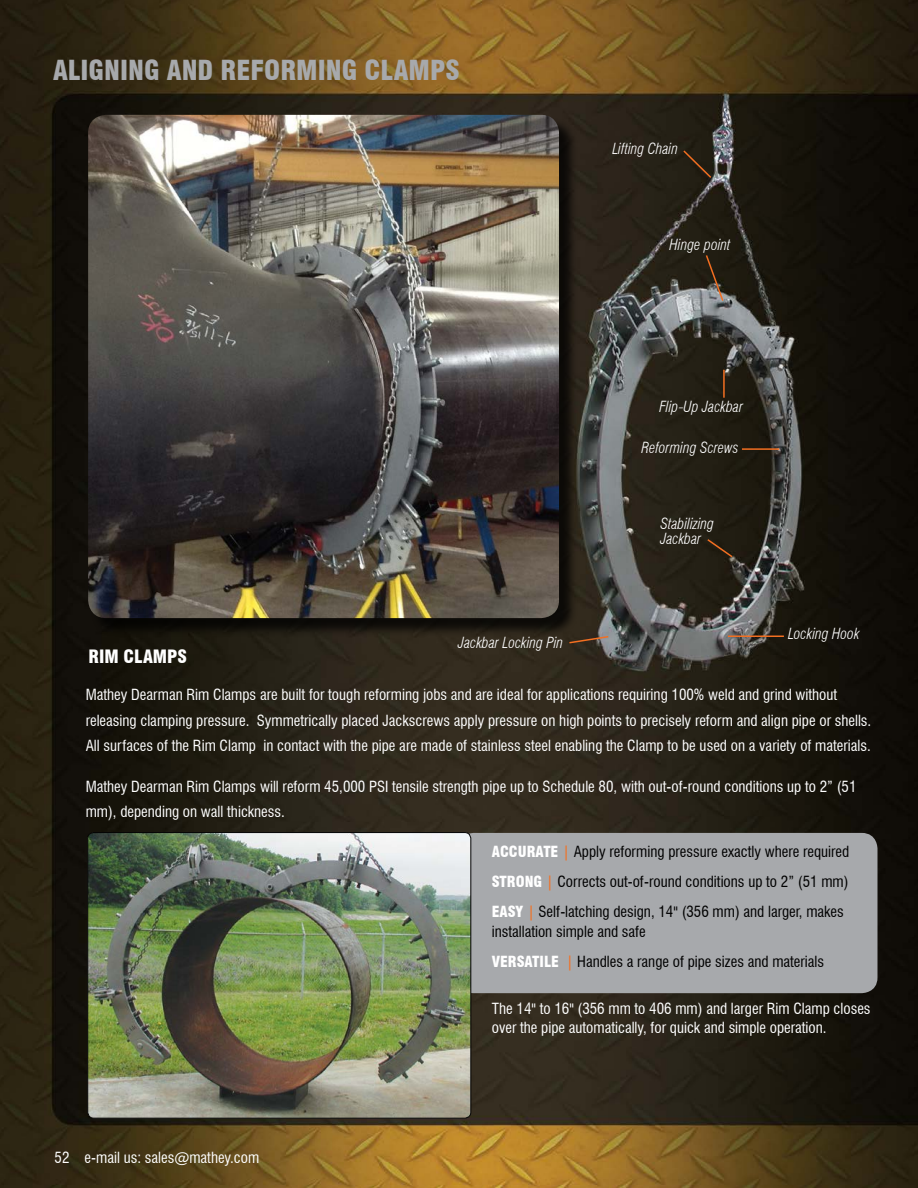
<style>
.page{position:relative;width:918px;height:1188px;background:#fff}
.page>*{position:absolute;margin:0;border:0;box-sizing:border-box;transform-origin:0 0}
.t1{font:900 condensed 27px "Swiss 721 BT";color:#a7a9ac}
.t2{font:900 condensed 18px "Swiss 721 BT";color:#fff}
.t3{font:condensed 15px/25.5px "Swiss 721 BT";color:#fff}
.t4{font:condensed 15px/30px "Swiss 721 BT";color:#000;text-align:justify}
.t5{font:italic 300 condensed 15px/15px "Swiss 721 BT";color:#fff}
.s1{font-weight:900;color:#fff}
.s2{color:#f36f21}
</style>
<div class="page">
<img style="left:0;top:0;width:918px;height:1188px">
<div style="left:90px;top:117px;width:488px;height:520px;background:#000;opacity:.75"></div>
<img style="left:88px;top:115px;width:471px;height:503px">
<div style="left:458px;top:833px;width:420px;height:160px;background:#a7a9ac;border-radius:16px"></div>
<img style="left:88px;top:833px;width:383px;height:285px">
<div style="left:87px;top:832px;width:384px;height:287px;border:1px solid #000;border-radius:6px"></div>
<svg style="left:682px;top:149px;width:31px;height:30px"></svg>
<svg style="left:706px;top:538px;width:28px;height:21px"></svg>
<hr style="left:728px;top:636px;width:56px;height:1px;background:#f36f21">
<hr style="left:723px;top:370px;width:2px;height:28px;background:#f36f21">
<svg style="left:705px;top:254px;width:20px;height:49px"></svg>
<hr style="left:742px;top:448px;width:37px;height:2px;background:#f36f21">
<svg style="left:568px;top:635px;width:42px;height:9px"></svg>
<h1 class="t1" style="left:53px;top:54px;width:408px">ALIGNING AND REFORMING CLAMPS</h1>
<p class="t5" style="left:612px;top:141px;width:67px">Lifting Chain</p>
<p class="t5" style="left:670px;top:237px;width:62px">Hinge point</p>
<p class="t2" style="left:88px;top:646px;width:100px">RIM CLAMPS</p>
<p class="t5" style="left:458px;top:635px;width:107px">Jackbar Locking Pin</p>
<p class="t5" style="left:659px;top:399px;width:85px">Flip-Up Jackbar</p>
<p class="t5" style="left:642px;top:440px;width:99px">Reforming Screws</p>
<p class="t5" style="left:660px;top:516px;width:55px">Stabilizing<br>Jackbar</p>
<p class="t5" style="left:788px;top:626px;width:73px">Locking Hook</p>
<p class="t3" style="left:86px;top:682px;width:787px">Mathey Dearman Rim Clamps are built for tough reforming jobs and are ideal for applications requiring 100% weld and grind without releasing clamping pressure. Symmetrically placed Jackscrews apply pressure on high points to precisely reform and align pipe or shells.<br>All surfaces of the Rim Clamp in contact with the pipe are made of stainless steel enabling the Clamp to be used on a variety of materials.</p>
<p class="t3" style="left:86px;top:773px;width:772px">Mathey Dearman Rim Clamps will reform 45,000 PSI tensile strength pipe up to Schedule 80, with out-of-round conditions up to 2” (51 mm), depending on wall thickness.</p>
<p class="t4" style="left:492px;top:837px;width:359px"><span class="s1">ACCURATE</span> <span class="s2">|</span> Apply reforming pressure exactly where required <span class="s1">STRONG</span> <span class="s2">|</span> Corrects out-of-round conditions up to 2” (51 mm)<br><span class="s1">EASY</span> <span class="s2">|</span> Self-latching design, 14" (356 mm) and larger, makes</p>
<p class="t4" style="left:492px;top:916px;width:334px">installation simple and safe<br><span class="s1">VERSATILE</span> <span class="s2">|</span> Handles a range of pipe sizes and materials</p>
<p class="t3" style="left:55px;top:1144px;width:206px">52 e-mail us: sales@mathey.com</p>
<p class="t3" style="left:492px;top:999px;width:380px;line-height:19.5px">The 14" to 16" (356 mm to 406 mm) and larger Rim Clamp closes over the pipe automatically, for quick and simple operation.</p>
</div>
